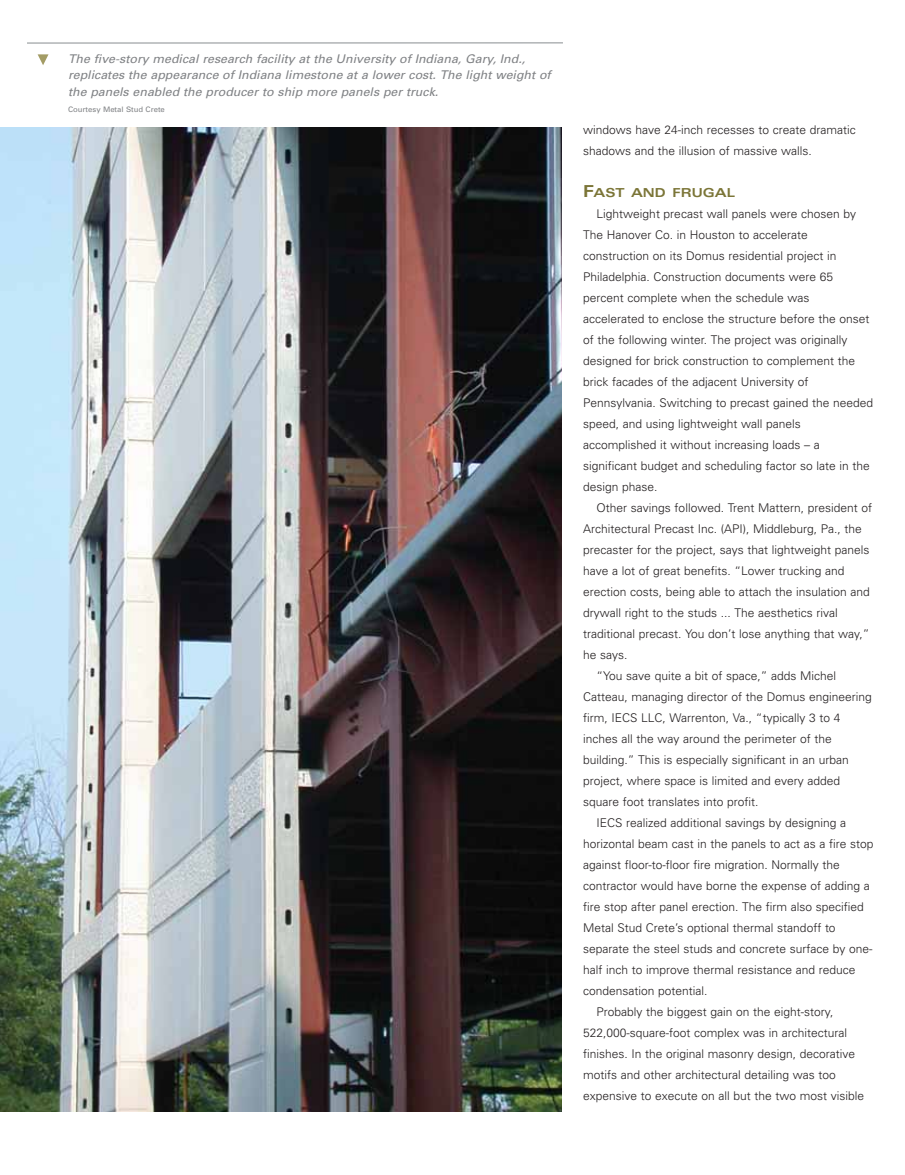
<style>
.page{position:relative;width:905px;height:1175px;background:#fff}
.page>*{position:absolute;margin:0;border:0;box-sizing:border-box;transform-origin:0 0}
.t1{font:700 expanded 12.3px "Univers";color:#7b7537}
.t2{font:300 12px/21px "Univers";color:#231f20}
.t3{font:italic 12px/16.5px "Univers";color:#808285}
.t4{font:7.5px "Univers";color:#808285}
.s1{font-size:16.5px}
</style>
<div class="page">
<img style="left:1px;top:127px;width:561px;height:985px">
<hr style="left:27px;top:42px;width:536px;height:1px;background:#888d90">
<svg style="left:38px;top:54px;width:10px;height:11px"></svg>
<p class="t3" style="left:68px;top:51px;width:484px">The five-story medical research facility at the University of Indiana, Gary, Ind., replicates the appearance of Indiana limestone at a lower cost. The light weight of the panels enabled the producer to ship more panels per truck.</p>
<p class="t4" style="left:68px;top:107px;width:98px">Courtesy Metal Stud Crete</p>
<p class="t2" style="left:583px;top:120px;width:274px">windows have 24-inch recesses to create dramatic shadows and the illusion of massive walls.</p>
<p class="t1" style="left:583px;top:188px;width:153px"><span class="s1">F</span>AST AND FRUGAL</p>
<p class="t2" style="left:583px;top:204px;width:292px;text-indent:14px">Lightweight precast wall panels were chosen by The Hanover Co. in Houston to accelerate construction on its Domus residential project in Philadelphia. Construction documents were 65 percent complete when the schedule was accelerated to enclose the structure before the onset of the following winter. The project was originally designed for brick construction to complement the brick facades of the adjacent University of Pennsylvania. Switching to precast gained the needed speed, and using lightweight wall panels accomplished it without increasing loads – a significant budget and scheduling factor so late in the design phase.</p>
<p class="t2" style="left:596px;top:498px;width:277px">Other savings followed. Trent Mattern, president of</p>
<p class="t2" style="left:583px;top:519px;width:280px">Architectural Precast Inc. (API), Middleburg, Pa., the</p>
<p class="t2" style="left:583px;top:540px;width:288px">precaster for the project, says that lightweight panels</p>
<p class="t2" style="left:583px;top:561px;width:263px">have a lot of great benefits. “Lower trucking and</p>
<p class="t2" style="left:583px;top:582px;width:288px">erection costs, being able to attach the insulation and</p>
<p class="t2" style="left:583px;top:603px;width:256px">drywall right to the studs ... The aesthetics rival</p>
<p class="t2" style="left:583px;top:624px;width:288px">traditional precast. You don’t lose anything that way,”</p>
<p class="t2" style="left:583px;top:645px;width:46px">he says.</p>
<p class="t2" style="left:596px;top:666px;width:241px">“You save quite a bit of space,” adds Michel</p>
<p class="t2" style="left:583px;top:687px;width:290px">Catteau, managing director of the Domus engineering</p>
<p class="t2" style="left:583px;top:708px;width:259px">firm, IECS LLC, Warrenton, Va., “typically 3 to 4</p>
<p class="t2" style="left:583px;top:729px;width:250px">inches all the way around the perimeter of the</p>
<p class="t2" style="left:583px;top:750px;width:267px">building.” This is especially significant in an urban</p>
<p class="t2" style="left:583px;top:771px;width:259px">project, where space is limited and every added</p>
<p class="t2" style="left:583px;top:792px;width:177px">square foot translates into profit.</p>
<p class="t2" style="left:596px;top:813px;width:251px">IECS realized additional savings by designing a</p>
<p class="t2" style="left:583px;top:834px;width:292px">horizontal beam cast in the panels to act as a fire stop</p>
<p class="t2" style="left:583px;top:855px;width:258px">against floor-to-floor fire migration. Normally the</p>
<p class="t2" style="left:583px;top:876px;width:288px">contractor would have borne the expense of adding a</p>
<p class="t2" style="left:583px;top:897px;width:282px">fire stop after panel erection. The firm also specified</p>
<p class="t2" style="left:583px;top:918px;width:254px">Metal Stud Crete’s optional thermal standoff to</p>
<p class="t2" style="left:583px;top:939px;width:291px">separate the steel studs and concrete surface by one-</p>
<p class="t2" style="left:583px;top:960px;width:274px">half inch to improve thermal resistance and reduce</p>
<p class="t2" style="left:583px;top:981px;width:126px">condensation potential.</p>
<p class="t2" style="left:596px;top:1002px;width:238px">Probably the biggest gain on the eight-story,</p>
<p class="t2" style="left:583px;top:1023px;width:266px">522,000-square-foot complex was in architectural</p>
<p class="t2" style="left:583px;top:1044px;width:274px">finishes. In the original masonry design, decorative</p>
<p class="t2" style="left:583px;top:1065px;width:254px">motifs and other architectural detailing was too</p>
<p class="t2" style="left:583px;top:1086px;width:283px">expensive to execute on all but the two most visible</p>
</div>
